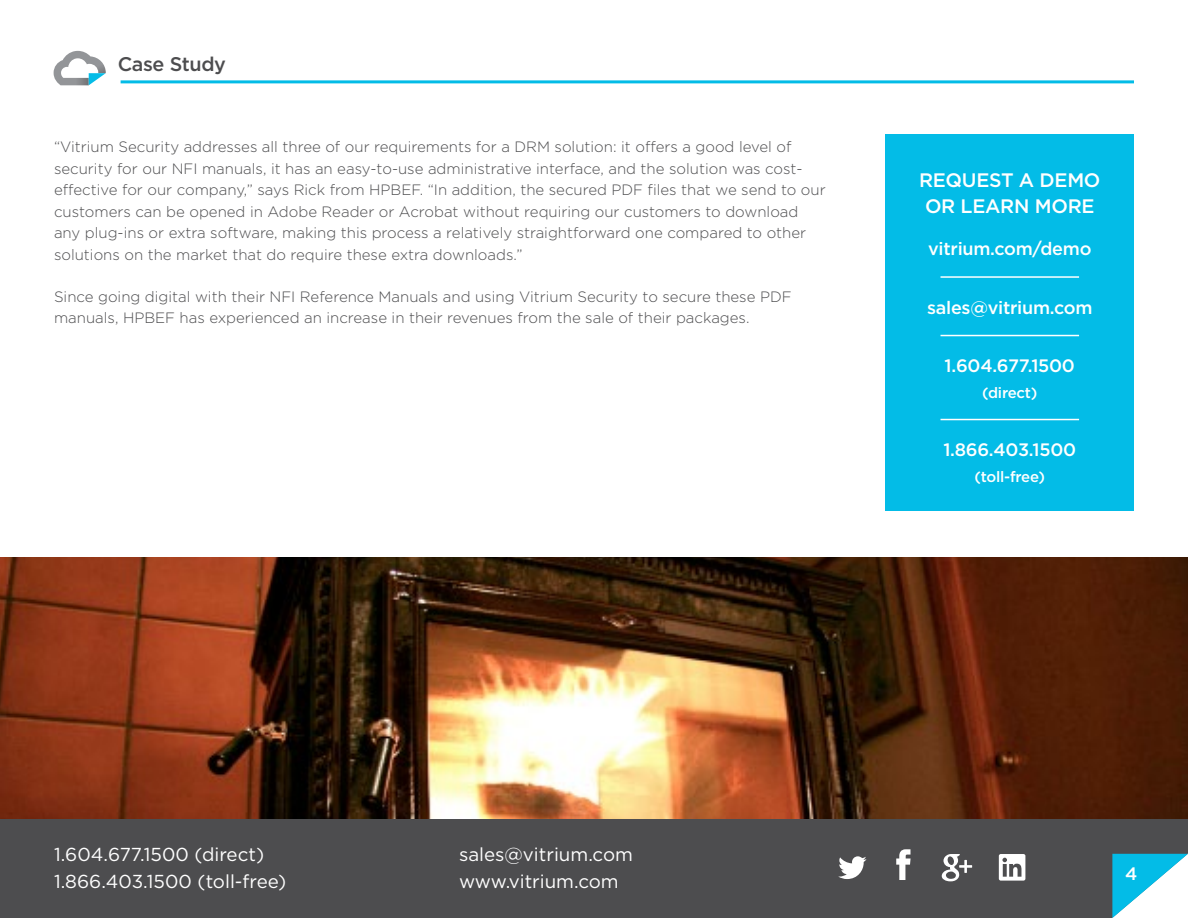
<style>
.page{position:relative;width:1188px;height:918px;background:#fff}
.page>*{position:absolute;margin:0;border:0;box-sizing:border-box;transform-origin:0 0}
.t1{font:500 19.8px "Gotham HTF";letter-spacing:-.02em;color:#4d4d4f}
.t2{font:500 19.5px/25.5px "Gotham HTF";letter-spacing:-.015em;color:#fff;text-align:center}
.t3{font:18.75px/27px "Gotham HTF";color:#fff}
.t4{font:500 18px "Gotham HTF";letter-spacing:-.015em;color:#fff}
.t5{font:300 15px/21.6px "Gotham HTF";color:#4d4d4f}
.t6{font:500 15px "Gotham HTF";letter-spacing:-.015em;color:#fff}
</style>
<div class="page">
<svg style="left:54px;top:51px;width:52px;height:34px"></svg>
<hr style="left:121px;top:80px;width:1013px;height:3px;background:#03bce7">
<div style="left:0;top:819px;width:1188px;height:99px;background:#4d4d4f"></div>
<svg style="left:1112px;top:854px;width:76px;height:64px"></svg>
<svg style="left:838px;top:856px;width:29px;height:23px"></svg>
<svg style="left:896px;top:849px;width:15px;height:31px"></svg>
<svg style="left:999px;top:854px;width:26px;height:27px"></svg>
<svg style="left:942px;top:854px;width:30px;height:27px"></svg>
<div style="left:886px;top:135px;width:248px;height:376px;background:#03bce7"></div>
<hr style="left:941px;top:276px;width:138px;height:2px;background:#fff">
<hr style="left:941px;top:335px;width:138px;height:1px;background:#fff">
<hr style="left:941px;top:419px;width:138px;height:1px;background:#fff">
<img style="left:0;top:557px;width:1188px;height:262px">
<h1 class="t1" style="left:118px;top:52px;width:110px">Case Study</h1>
<p class="t5" style="left:54px;top:136px;width:773px">“Vitrium Security addresses all three of our requirements for a DRM solution: it offers a good level of security for our NFI manuals, it has an easy-to-use administrative interface, and the solution was cost&shy;effective for our company,” says Rick from HPBEF. “In addition, the secured PDF files that we send to our customers can be opened in Adobe Reader or Acrobat without requiring our customers to download any plug-ins or extra software, making this process a relatively straightforward one compared to other solutions on the market that do require these extra downloads.”</p>
<p class="t5" style="left:54px;top:286px;width:739px">Since going digital with their NFI Reference Manuals and using Vitrium Security to secure these PDF manuals, HPBEF has experienced an increase in their revenues from the sale of their packages.</p>
<h2 class="t2" style="left:919px;top:167px;width:183px">REQUEST A DEMO<br>OR LEARN MORE</h2>
<p class="t4" style="left:928px;top:239px;width:165px">vitrium.com/demo</p>
<p class="t4" style="left:927px;top:297px;width:167px">sales@vitrium.com</p>
<p class="t4" style="left:945px;top:356px;width:132px">1.604.677.1500</p>
<p class="t6" style="left:982px;top:384px;width:57px">(direct)</p>
<p class="t4" style="left:943px;top:440px;width:134px">1.866.403.1500</p>
<p class="t6" style="left:974px;top:468px;width:72px">(toll-free)</p>
<p class="t3" style="left:54px;top:841px;width:234px">1.604.677.1500 (direct)<br>1.866.403.1500 (toll-free)</p>
<p class="t3" style="left:459px;top:841px;width:175px">sales@vitrium.com www.vitrium.com</p>
<p class="t4" style="left:1125px;top:864px;width:14px">4</p>
</div>
